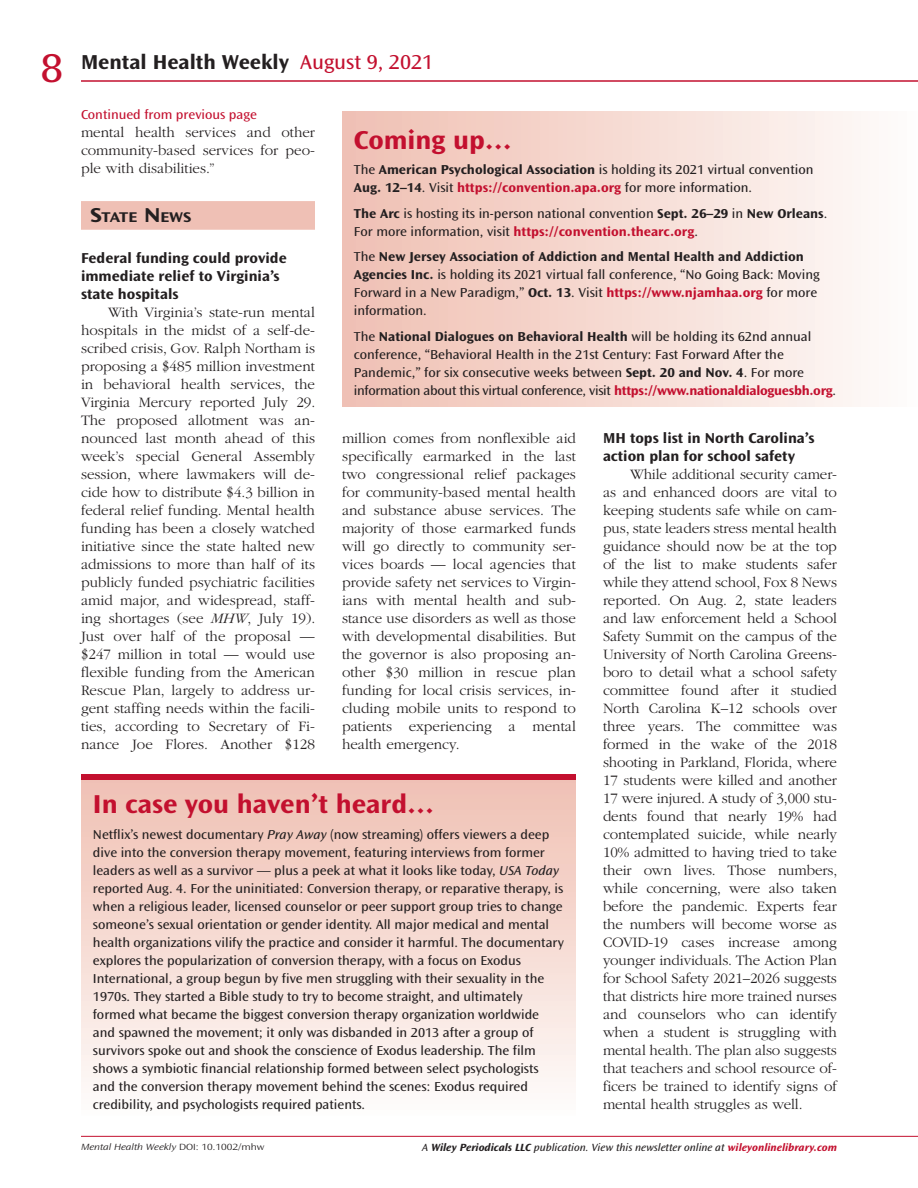
<style>
.page{position:relative;width:918px;height:1188px;background:#fff}
.page>*{position:absolute;margin:0;border:0;box-sizing:border-box;transform-origin:0 0}
.t1{font:semi-expanded 42px "Ocean Sans Std";color:#c3102f}
.t2{font:700 semi-expanded 27px "Ocean Sans Std";color:#c3102f}
.t3{font:700 semi-expanded 21px "Ocean Sans Std";color:#231f20}
.t4{font:300 15px/18px "ITC Garamond Std";color:#231f20;text-align:justify}
.t5{font:700 semi-expanded 15px/18px "Ocean Sans Std";color:#231f20}
.t6{font:700 expanded 14.7px "Ocean Sans Std";color:#231f20}
.t7{font:semi-expanded 13.5px/18px "Ocean Sans Std";color:#231f20}
.t8{font:semi-expanded 13.5px "Ocean Sans Std";color:#c3102f}
.t9{font:italic semi-expanded 10.8px "Ocean Sans Std";color:#231f20}
.t10{font:italic 300 expanded 9.3px "Ocean Sans Std";color:#231f20}
.s1{font-weight:400;color:#c3102f}
.s2{font-size:21px}
.s3{font-style:italic}
.s4{font-weight:700}
.s5{font-weight:700;color:#c3102f}
.s6{font-style:normal}
</style>
<div class="page">
<hr style="left:81px;top:1136px;width:837px;height:1px;background:#c3102f">
<hr style="left:81px;top:81px;width:837px;height:1px;background:#c3102f">
<div style="left:81px;top:201px;width:234px;height:18px;background:#efc0b5"></div>
<div style="left:81px;top:218px;width:234px;height:12px;background:#efc0b5"></div>
<div style="left:81px;top:774px;width:495px;height:342px;background:linear-gradient(to bottom,#efbfb1,#fefcfa)"></div>
<div style="left:81px;top:774px;width:495px;height:6px;background:#c3102f"></div>
<div style="left:342px;top:111px;width:576px;height:296px;background:linear-gradient(to right,#efbfb2,#fefcfa)"></div>
<h1 class="t1" style="left:41px;top:45px;width:24px">8</h1>
<h3 class="t3" style="left:81px;top:50px;width:354px">Mental Health Weekly <span class="s1">August 9, 2021</span></h3>
<p class="t8" style="left:81px;top:107px;width:177px">Continued from previous page</p>
<p class="t4" style="left:81px;top:123px;width:235px">mental health services and other community-based services for peo&shy;ple with disabilities.”</p>
<p class="t6" style="left:90px;top:209px;width:103px"><span class="s2">S</span>TATE <span class="s2">N</span> EWS</p>
<p class="t5" style="left:81px;top:249px;width:207px">Federal funding could provide immediate relief to Virginia’s state hospitals</p>
<p class="t4" style="left:81px;top:303px;width:236px;text-indent:27px">With Virginia’s state-run mental hospitals in the midst of a self-de&shy;scribed crisis, Gov. Ralph Northam is proposing a $485 million investment in behavioral health services, the Virginia Mercury reported July 29.<br>The proposed allotment was an&shy;nounced last month ahead of this week’s special General Assembly session, where lawmakers will de&shy;cide how to distribute $4.3 billion in federal relief funding. Mental health funding has been a closely watched initiative since the state halted new admissions to more than half of its publicly funded psychiatric facilities amid major, and widespread, staff&shy;ing shortages (see <span class="s3">MHW</span>, July 19).<br>Just over half of the proposal — $247 million in total — would use flexible funding from the American Rescue Plan, largely to address ur&shy;gent staffing needs within the facili&shy;ties, according to Secretary of Fi&shy;nance Joe Flores. Another $128</p>
<h2 class="t2" style="left:354px;top:124px;width:160px">Coming up…</h2>
<p class="t7" style="left:354px;top:161px;width:461px">The <span class="s4">American Psychological Association</span> is holding its 2021 virtual convention<br><span class="s4">Aug. 12–14</span>. Visit <span class="s5">https://convention.apa.org</span> for more information.</p>
<p class="t7" style="left:354px;top:204px;width:475px"><span class="s4">The Arc</span> is hosting its in-person national convention <span class="s4">Sept. 26–29</span> in <span class="s4">New Orleans</span>.<br>For more information, visit <span class="s5">https://convention.thearc.org</span>.</p>
<p class="t7" style="left:354px;top:248px;width:467px">The <span class="s4">New Jersey Association of Addiction and Mental Health and Addiction Agencies Inc.</span> is holding its 2021 virtual fall conference, “No Going Back: Moving Forward in a New Paradigm,” <span class="s4">Oct. 13</span>. Visit <span class="s5">https://www.njamhaa.org</span> for more information.</p>
<p class="t7" style="left:354px;top:327px;width:484px">The <span class="s4">National Dialogues on Behavioral Health</span> will be holding its 62nd annual conference, “Behavioral Health in the 21st Century: Fast Forward After the Pandemic,” for six consecutive weeks between <span class="s4">Sept. 20 and Nov. 4</span>. For more information about this virtual conference, visit <span class="s5">https://www.nationaldialoguesbh.org</span>.</p>
<p class="t4" style="left:342px;top:429px;width:236px">million comes from nonflexible aid specifically earmarked in the last two congressional relief packages for community-based mental health and substance abuse services. The majority of those earmarked funds will go directly to community ser&shy;vices boards — local agencies that provide safety net services to Virgin&shy;ians with mental health and sub&shy;stance use disorders as well as those with developmental disabilities. But the governor is also proposing an&shy;other $30 million in rescue plan funding for local crisis services, in&shy;cluding mobile units to respond to patients experiencing a mental health emergency.</p>
<p class="t5" style="left:603px;top:429px;width:213px">MH tops list in North Carolina’s action plan for school safety</p>
<p class="t4" style="left:603px;top:465px;width:236px;text-indent:27px">While additional security camer&shy;as and enhanced doors are vital to keeping students safe while on cam&shy;pus, state leaders stress mental health guidance should now be at the top of the list to make students safer while they attend school, Fox 8 News reported. On Aug. 2, state leaders and law enforcement held a School Safety Summit on the campus of the University of North Carolina Greens&shy;boro to detail what a school safety committee found after it studied North Carolina K–12 schools over three years. The committee was formed in the wake of the 2018 shooting in Parkland, Florida, where 17 students were killed and another 17 were injured. A study of 3,000 stu&shy;dents found that nearly 19% had contemplated suicide, while nearly 10% admitted to having tried to take their own lives. Those numbers, while concerning, were also taken before the pandemic. Experts fear the numbers will become worse as COVID-19 cases increase among younger individuals. The Action Plan for School Safety 2021–2026 suggests that districts hire more trained nurses and counselors who can identify when a student is struggling with mental health. The plan also suggests that teachers and school resource of&shy;ficers be trained to identify signs of mental health struggles as well.</p>
<h2 class="t2" style="left:93px;top:789px;width:343px">In case you haven’t heard…</h2>
<p class="t7" style="left:93px;top:825px;width:473px">Netflix’s newest documentary <span class="s3">Pray Away</span> (now streaming) offers viewers a deep dive into the conversion therapy movement, featuring interviews from former leaders as well as a survivor — plus a peek at what it looks like today, <span class="s3">USA Today </span>reported Aug. 4. For the uninitiated: Conversion therapy, or reparative therapy, is when a religious leader, licensed counselor or peer support group tries to change someone’s sexual orientation or gender identity. All major medical and mental health organizations vilify the practice and consider it harmful. The documentary explores the popularization of conversion therapy, with a focus on Exodus International, a group begun by five men struggling with their sexuality in the 1970s. They started a Bible study to try to become straight, and ultimately formed what became the biggest conversion therapy organization worldwide and spawned the movement; it only was disbanded in 2013 after a group of survivors spoke out and shook the conscience of Exodus leadership. The film shows a symbiotic financial relationship formed between select psychologists and the conversion therapy movement behind the scenes: Exodus required credibility, and psychologists required patients.</p>
<p class="t10" style="left:81px;top:1142px;width:185px">Mental Health Weekly <span class="s6">DOI: 10.1002/mhw</span></p>
<p class="t9" style="left:422px;top:1141px;width:416px">A <span class="s4">Wiley Periodicals LLC</span> publication. View this newsletter online at <span class="s5">wileyonlinelibrary.com</span></p>
</div>
